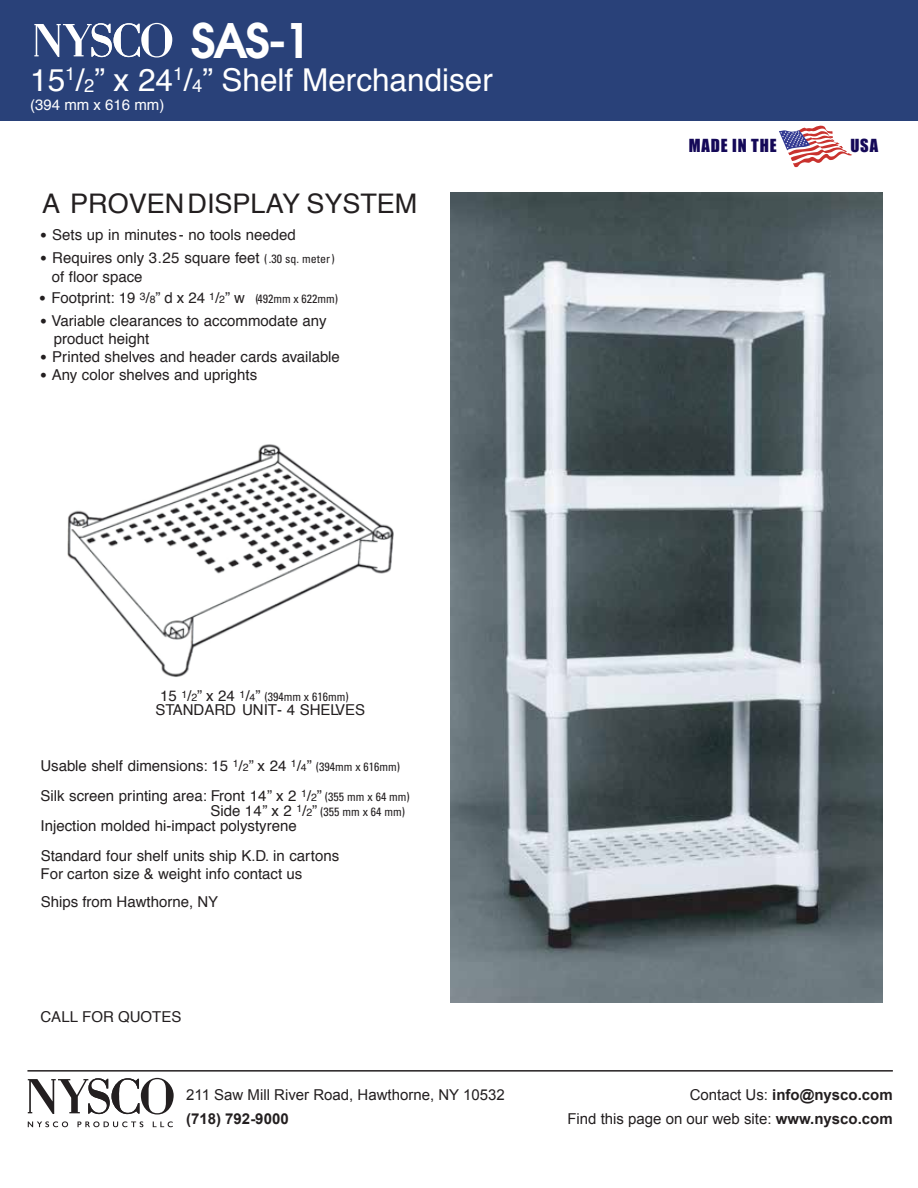
<style>
.page{position:relative;width:918px;height:1188px;background:#fff}
.page>*{position:absolute;margin:0;border:0;box-sizing:border-box;transform-origin:0 0}
.t1{font:600 47.25px "Avant Garde";color:#fff}
.t2{font:31.5px "Helvetica";color:#fff}
.t3{font:27px "Helvetica";color:#231f20}
.t4{font:16.5px "Impact";letter-spacing:.05em;color:#150958}
.t5{font:15px/19.5px "Helvetica";color:#231f20}
.t6{font:15px/24px "Arial";color:#231f20;text-align:right}
.t7{font:700 15px "Arial";color:#231f20}
.t8{font:15px "Helvetica";color:#fff}
.t9{font:condensed 12px "Univers";color:#231f20}
.s1{font-size:18.3px}
.s2{font-family:"Univers";font-weight:900;font-size:13.5px}
.s3{font-family:"Univers";font-stretch:condensed;font-size:12px}
.s4{font-size:10.5px}
.s5{font-family:"Helvetica";font-stretch:normal;font-size:15px}
.s6{font-family:"Helvetica";font-stretch:normal;font-size:10.5px}
.s7{font-weight:700}
</style>
<div class="page">
<img style="left:67px;top:444px;width:327px;height:233px">
<img style="left:450px;top:192px;width:432px;height:810px">
<div style="left:0;top:0;width:918px;height:120px;background:#294179"></div>
<hr style="left:27px;top:1070px;width:866px;height:2px;background:#231f20">
<svg style="left:28px;top:1078px;width:146px;height:37px"></svg>
<svg style="left:28px;top:1121px;width:40px;height:6px"></svg>
<svg style="left:78px;top:1121px;width:65px;height:6px"></svg>
<svg style="left:153px;top:1121px;width:20px;height:6px"></svg>
<svg style="left:34px;top:23px;width:138px;height:35px"></svg>
<svg style="left:779px;top:125px;width:73px;height:43px"></svg>
<h1 class="t1" style="left:191px;top:9px;width:122px">SAS-1</h1>
<h2 class="t2" style="left:30px;top:55px;width:464px">15<sup>1</sup>/<span class="s1">2</span>” x 24<sup>1</sup>/<span class="s1">4</span>” Shelf Merchandiser</h2>
<p class="t8" style="left:30px;top:94px;width:136px">(394 mm x 616 mm)</p>
<h3 class="t3" style="left:42px;top:183px;width:377px">A PROVEN DISPLAY SYSTEM</h3>
<p class="t5" style="left:40px;top:225px;width:257px"><span class="s2">•</span> Sets up in minutes - no tools needed</p>
<p class="t5" style="left:52px;top:248px;width:285px;text-indent:-12px"><span class="s2">•</span> Requires only 3.25 square feet <span class="s3">( .30 sq. meter ) </span>of floor space</p>
<p class="t5" style="left:54px;top:312px;width:274px;line-height:18px;text-indent:-14px"><span class="s2">•</span> Variable clearances to accommodate any product height</p>
<p class="t5" style="left:40px;top:348px;width:301px"><span class="s2">•</span> Printed shelves and header cards available</p>
<p class="t5" style="left:40px;top:366px;width:219px"><span class="s2">•</span> Any color shelves and uprights</p>
<p class="t5" style="left:39px;top:288px;width:300px"><span class="s2">•</span> Footprint: 19 <sup>3</sup>/<span class="s4">8</span>” d x 24 <sup>1</sup>/<span class="s4">2</span>” w <span class="s3">( 492mm x 622mm)</span></p>
<p class="t4" style="left:689px;top:133px;width:89px">MADE IN THE</p>
<p class="t4" style="left:850px;top:133px;width:29px">USA</p>
<p class="t9" style="left:160px;top:689px;width:190px"><span class="s5">15</span> <sup>1</sup><span class="s5">/</span><span class="s6">2</span><span class="s5">” x 24</span> <sup>1</sup><span class="s5">/</span><span class="s6">4</span><span class="s5">”</span> (394mm x 616mm)</p>
<p class="t5" style="left:156px;top:701px;width:211px">STANDARD UNIT - 4 SHELVES</p>
<p class="t5" style="left:40px;top:751px;width:361px;line-height:30px">Usable shelf dimensions: 15 <sup>1</sup>/<span class="s4">2</span>” x 24 <sup>1</sup>/<span class="s4">4</span>” <span class="s3">(394mm x 616mm)<br></span>Silk screen printing area: Front 14</p>
<p class="t5" style="left:253px;top:801px;width:10px">4</p>
<p class="t9" style="left:267px;top:789px;width:144px"><span class="s5">” x 2</span> <sup>1</sup><span class="s5">/</span><span class="s6">2</span><span class="s5">”</span> (355 mm x 64 mm)</p>
<p class="t5" style="left:41px;top:803px;width:258px;line-height:15px;text-indent:170px">Side<br>Injection molded hi-impact polystyrene</p>
<p class="t9" style="left:245px;top:804px;width:162px"><span class="s5">1 ” x 2</span> <sup>1</sup><span class="s5">/</span><span class="s6">2</span><span class="s5">”</span> (355 mm x 64 mm)</p>
<p class="t5" style="left:41px;top:847px;width:300px;line-height:18.6px">Standard four shelf units ship K.D. in cartons<br>For carton size &amp; weight info contact us</p>
<p class="t5" style="left:41px;top:892px;width:179px">Ships from Hawthorne, NY</p>
<p class="t5" style="left:40px;top:1007px;width:142px">CALL FOR QUOTES</p>
<p class="t6" style="left:186px;top:1083px;width:320px">211 Saw Mill River Road, Hawthorne, NY 10532</p>
<p class="t7" style="left:186px;top:1109px;width:104px">(718) 792-9000</p>
<p class="t6" style="left:567px;top:1083px;width:327px">Contact Us: <span class="s7">info@nysco.com<br></span>Find this page on our web site: <span class="s7">www.nysco.com</span></p>
</div>
